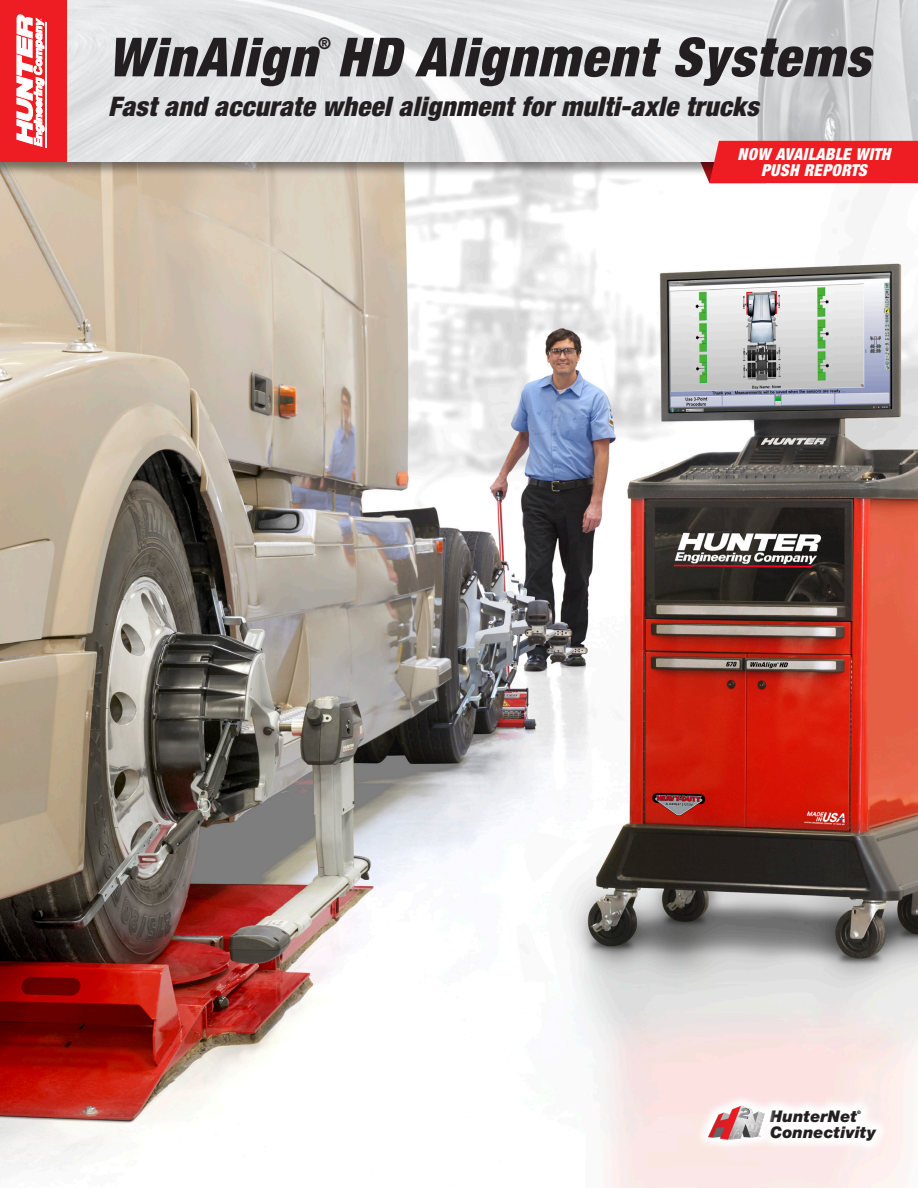
<style>
.page{position:relative;width:918px;height:1188px;background:#fff}
.page>*{position:absolute;margin:0;border:0;box-sizing:border-box;transform-origin:0 0}
._1_0_Cover___Title{font:italic 900 condensed 54px "Helvetica Neue LT Std";letter-spacing:.03em;color:#231f20}
._1_1_Cover___Subtitle{font:italic 900 condensed 27px "Helvetica Neue LT Std";letter-spacing:.015em;color:#231f20}
._1_4_Tag___Cover__Long{font:italic 900 condensed 16.5px/16.5px "Helvetica Neue LT Std";letter-spacing:.02em;color:#fff;text-align:center}
._1_0_Cover___Title-2{font:700 condensed 16.2px "Helvetica Neue LT Std";color:#231f20}
.t1{font:italic 900 16.05px "Helvetica Neue LT Std";letter-spacing:.01em;color:#231f20}
.t2{font:italic 900 4.8px "Helvetica Neue LT Std";color:#231f20}
</style>
<div class="page">
<img style="left:0;top:177px;width:918px;height:1011px">
<svg style="left:757px;top:1097px;width:132px;height:57px"></svg>
<svg style="left:696px;top:1094px;width:81px;height:58px;fill:#fde7e5"></svg>
<img style="left:708px;top:1103px;width:58px;height:45px">
<div style="left:0;top:0;width:918px;height:177px;background:#231f20;opacity:.5"></div>
<img style="left:68px;top:0;width:850px;height:162px">
<div style="left:0;top:0;width:68px;height:162px;background:#ee1d23"></div>
<div style="left:45px;top:22px;width:2px;height:126px;border:1px solid #fff"></div>
<svg style="left:17px;top:15px;width:27px;height:132px"></svg>
<div style="left:700px;top:141px;width:218px;height:42px;background:#ee1d23"></div>
<p class="_1_0_Cover___Title" style="left:108px;top:24px;width:764px">WinAlign HD Alignment Systems</p>
<p class="_1_0_Cover___Title-2" style="left:318px;top:34px;width:14px">®</p>
<p class="_1_1_Cover___Subtitle" style="left:108px;top:89px;width:652px">Fast and accurate wheel alignment for multi-axle trucks</p>
<p class="_1_4_Tag___Cover__Long" style="left:738px;top:146px;width:154px">NOW AVAILABLE WITH<br>PUSH REPORTS</p>
<p class="t1" style="left:770px;top:1106px;width:88px">HunterNet</p>
<p class="t2" style="left:857px;top:1109px;width:5px">®</p>
<p class="t1" style="left:770px;top:1123px;width:107px">Connectivity</p>
</div>
